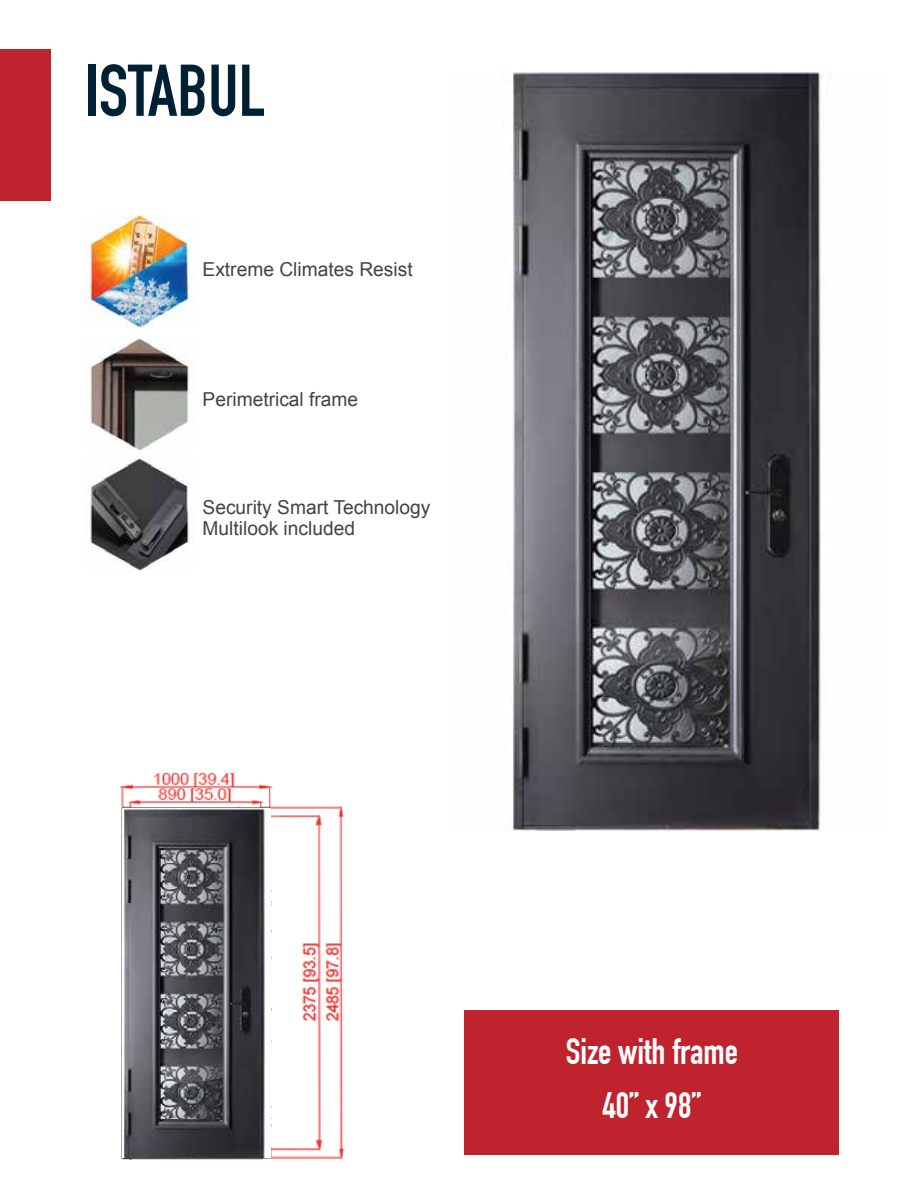
<style>
.page{position:relative;width:918px;height:1188px;background:#fff}
.page>*{position:absolute;margin:0;border:0;box-sizing:border-box;transform-origin:0 0}
.t1{font:700 72px "DIN Condensed";color:#002134}
.t2{font:700 36px/54px "DIN Condensed";color:#fff;text-align:center}
.t3{font:19.2px/21.6px "Arial";color:#444244}
</style>
<div class="page">
<img style="left:503px;top:71px;width:318px;height:760px">
<div style="left:0;top:49px;width:51px;height:151px;background:#bf232e"></div>
<div style="left:465px;top:1010px;width:374px;height:145px;background:#bf232e"></div>
<img style="left:119px;top:773px;width:226px;height:387px">
<img style="left:123px;top:808px;width:147px;height:350px">
<img style="left:84px;top:215px;width:105px;height:112px">
<img style="left:90px;top:338px;width:99px;height:112px">
<img style="left:90px;top:459px;width:99px;height:112px">
<h1 class="t1" style="left:84px;top:48px;width:183px">ISTABUL</h1>
<p class="t3" style="left:203px;top:259px;width:212px">Extreme Climates Resist</p>
<p class="t3" style="left:203px;top:388px;width:157px">Perimetrical frame</p>
<p class="t3" style="left:203px;top:496px;width:229px">Security Smart Technology<br>Multilook included</p>
<h2 class="t2" style="left:566px;top:1025px;width:174px">Size with frame<br>40” x 98”</h2>
</div>
